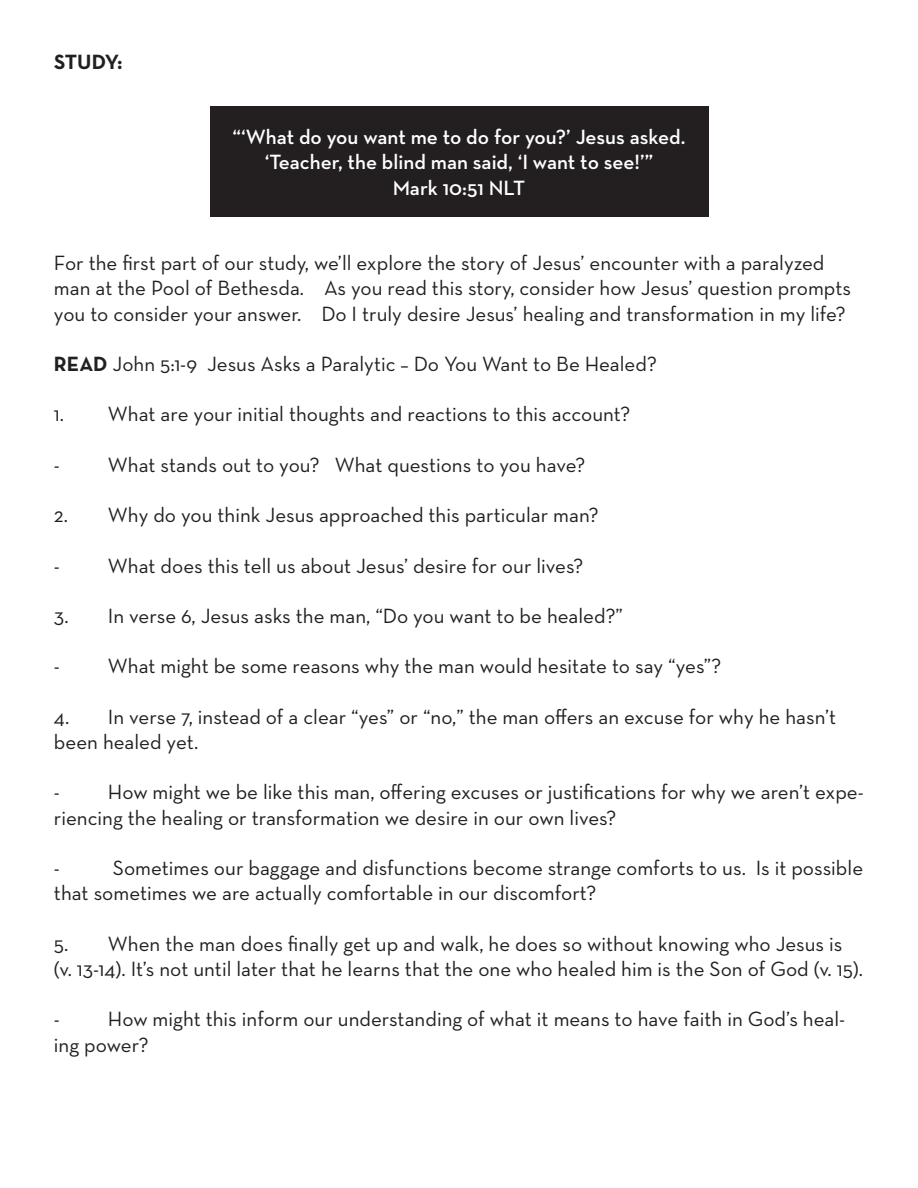
<style>
.page{position:relative;width:918px;height:1188px;background:#fff}
.page>*{position:absolute;margin:0;border:0;box-sizing:border-box;transform-origin:0 0}
.t1{font:21px/25.2px "Neutra Text";color:#231f20}
.t2{font:600 21px/25.2px "Neutra Text";color:#fff;text-align:center}
.t3{font:700 21px "Neutra Text";letter-spacing:-.01em;color:#231f20}
.s1{font-weight:700}
</style>
<div class="page">
<div style="left:210px;top:106px;width:498px;height:111px;background:#231f20"></div>
<p class="t3" style="left:54px;top:48px;width:70px">STUDY:</p>
<p class="t2" style="left:232px;top:124px;width:454px">“‘What do you want me to do for you?’ Jesus asked. ‘Teacher, the blind man said, ‘I want to see!’”<br>Mark 10:51 NLT</p>
<p class="t1" style="left:54px;top:250px;width:799px">For the first part of our study, we’ll explore the story of Jesus’ encounter with a paralyzed man at the Pool of Bethesda. As you read this story, consider how Jesus’ question prompts you to consider your answer. Do I truly desire Jesus’ healing and transformation in my life?</p>
<p class="t1" style="left:54px;top:351px;width:604px"><span class="s1">READ</span> John 5:1-9 Jesus Asks a Paralytic – Do You Want to Be Healed?</p>
<p class="t1" style="left:54px;top:401px;width:578px">1. What are your initial thoughts and reactions to this account?</p>
<p class="t1" style="left:54px;top:452px;width:533px">- What stands out to you? What questions to you have?</p>
<p class="t1" style="left:54px;top:502px;width:546px">2. Why do you think Jesus approached this particular man?</p>
<p class="t1" style="left:54px;top:553px;width:531px">- What does this tell us about Jesus’ desire for our lives?</p>
<p class="t1" style="left:54px;top:603px;width:571px">3. In verse 6, Jesus asks the man, “Do you want to be healed?”</p>
<p class="t1" style="left:54px;top:653px;width:669px">- What might be some reasons why the man would hesitate to say “yes”?</p>
<p class="t1" style="left:54px;top:704px;width:784px">4. In verse 7, instead of a clear “yes” or “no,” the man offers an excuse for why he hasn’t been healed yet.</p>
<p class="t1" style="left:54px;top:779px;width:811px">- How might we be like this man, offering excuses or justifications for why we aren’t expe&shy;riencing the healing or transformation we desire in our own lives?</p>
<p class="t1" style="left:54px;top:855px;width:811px;text-indent:59px">Sometimes our baggage and disfunctions become strange comforts to us. Is it possible that sometimes we are actually comfortable in our discomfort?</p>
<p class="t1" style="left:54px;top:931px;width:811px">5. When the man does finally get up and walk, he does so without knowing who Jesus is (v. 13-14). It’s not until later that he learns that the one who healed him is the Son of God (v. 15).</p>
<p class="t1" style="left:54px;top:1006px;width:793px">- How might this inform our understanding of what it means to have faith in God’s heal&shy;ing power?</p>
<p class="t1" style="left:54px;top:855px;width:8px">-</p>
</div>
